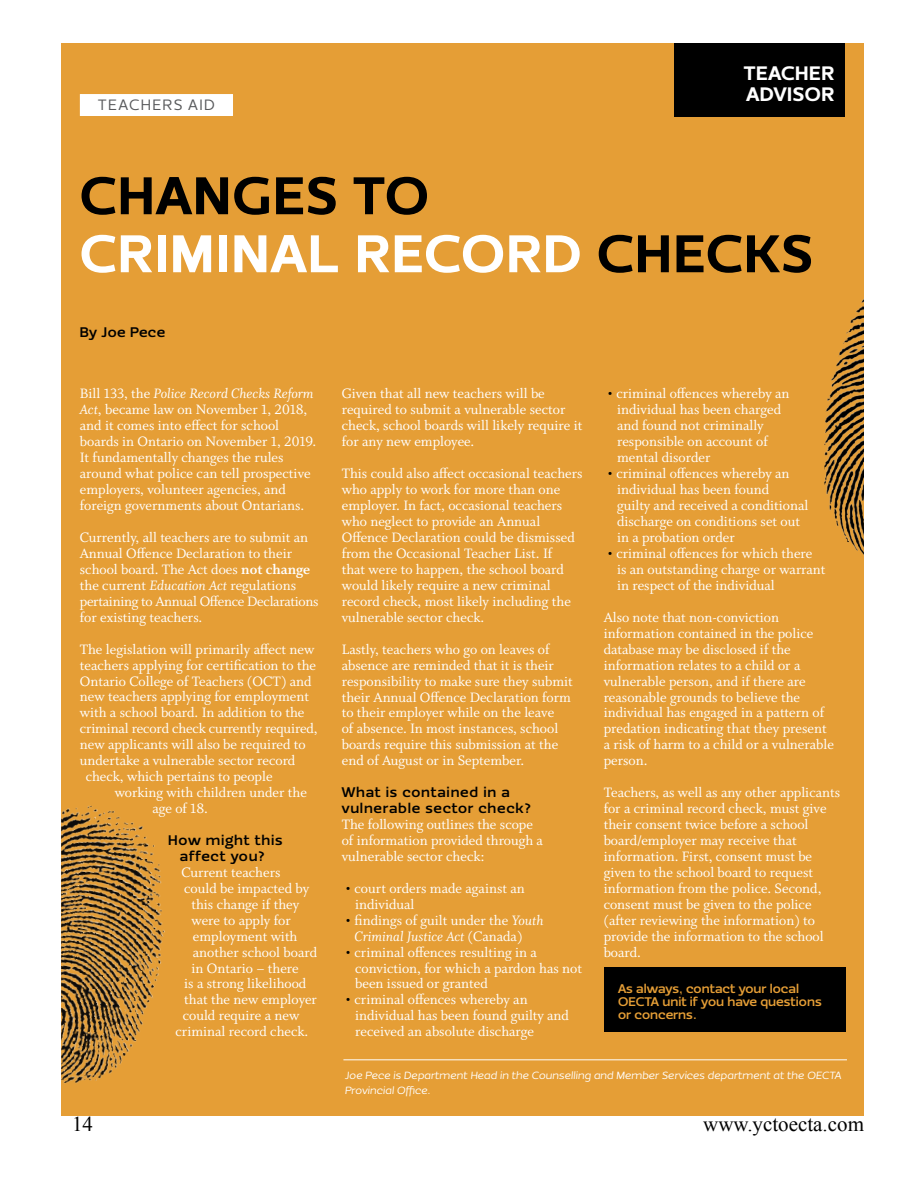
<style>
.page{position:relative;width:918px;height:1188px;background:#fff}
.page>*{position:absolute;margin:0;border:0;box-sizing:border-box;transform-origin:0 0}
.t1{font:900 55.05px/58.1px "Ezzo";letter-spacing:.03em;color:#000}
.t2{font:21px "Times New Roman";color:#000}
.t3{font:900 20.25px/20.2px "Ezzo";letter-spacing:.03em;color:#fff}
.t4{font:15.6px "Ezzo";letter-spacing:.08em;color:#58595b}
.t5{font:15.15px/15.9px "Whitman Roman LF";color:#fff}
.t6{font:15.15px "Whitman Italic Os F";color:#fff}
.t7{font:700 14.55px/15.9px "Ezzo";letter-spacing:.05em;color:#000;text-align:center}
.t8{font:700 14.55px "Ezzo";letter-spacing:.03em;color:#000}
.t9{font:700 13.05px/13px "Ezzo";color:#e59e36}
.t10{font:italic 10.8px/14.5px "Ezzo";color:#fff}
.s1{color:#fff}
.s2{font-family:"Whitman Roman LF"}
.s3{font-family:"Whitman Italic Os F"}
.s4{font-family:"Whitman Bold LF"}
.s5{color:#000}
</style>
<div class="page">
<div style="left:61px;top:43px;width:803px;height:1073px;background:#e59e36"></div>
<hr style="left:343px;top:1060px;width:504px;height:1px;background:#fff">
<div style="left:81px;top:95px;width:151px;height:20px;background:#fff"></div>
<div style="left:80px;top:94px;width:153px;height:22px;border:1px solid #fff"></div>
<div style="left:674px;top:43px;width:171px;height:74px;background:#000"></div>
<div style="left:604px;top:968px;width:241px;height:64px;background:#000"></div>
<img style="left:61px;top:805px;width:104px;height:279px">
<img style="left:824px;top:299px;width:40px;height:256px">
<p class="t4" style="left:98px;top:95px;width:119px">TEACHERS AID</p>
<h3 class="t3" style="left:744px;top:63px;width:92px">TEACHER<br>ADVISOR</h3>
<h1 class="t1" style="left:80px;top:167px;width:734px">CHANGES TO<br><span class="s1">CRIMINAL RECORD</span> CHECKS</h1>
<p class="t8" style="left:80px;top:322px;width:87px">By Joe Pece</p>
<p class="t6" style="left:80px;top:385px;width:235px"><span class="s2">Bill 133, the</span> Police Record Checks Reform</p>
<p class="t5" style="left:80px;top:402px;width:238px"><span class="s3">Act</span>, became law on November 1, 2018, and it comes into effect for school boards in Ontario on November 1, 2019.<br>It fundamentally changes the rules around what police can tell prospective employers, volunteer agencies, and foreign governments about Ontarians.</p>
<p class="t5" style="left:80px;top:530px;width:240px">Currently, all teachers are to submit an Annual Offence Declaration to their school board. The Act does <span class="s4">not change </span>the current <span class="s3">Education Act</span> regulations pertaining to Annual Offence Declarations for existing teachers.</p>
<p class="t5" style="left:80px;top:641px;width:236px">The legislation will primarily affect new</p>
<p class="t5" style="left:80px;top:657px;width:238px">teachers applying for certification to the</p>
<p class="t5" style="left:80px;top:673px;width:233px">Ontario College of Teachers (OCT) and</p>
<p class="t5" style="left:80px;top:689px;width:231px">new teachers applying for employment</p>
<p class="t5" style="left:80px;top:705px;width:226px">with a school board. In addition to the</p>
<p class="t5" style="left:80px;top:721px;width:239px">criminal record check currently required,</p>
<p class="t5" style="left:80px;top:737px;width:227px">new applicants will also be required to</p>
<p class="t5" style="left:80px;top:753px;width:217px">undertake a vulnerable sector record</p>
<p class="t5" style="left:86px;top:769px;width:188px">check, which pertains to people</p>
<p class="t5" style="left:115px;top:785px;width:194px">working with children under the</p>
<p class="t5" style="left:152px;top:801px;width:57px">age of 18.</p>
<p class="t7" style="left:168px;top:832px;width:116px">How might this affect you?</p>
<p class="t5" style="left:181px;top:865px;width:101px">Current teachers</p>
<p class="t5" style="left:184px;top:880px;width:127px">could be impacted by</p>
<p class="t5" style="left:191px;top:896px;width:109px">this change if they</p>
<p class="t5" style="left:191px;top:912px;width:101px">were to apply for</p>
<p class="t5" style="left:193px;top:928px;width:106px">employment with</p>
<p class="t5" style="left:193px;top:944px;width:126px">another school board</p>
<p class="t5" style="left:191px;top:960px;width:109px">in Ontario – there</p>
<p class="t5" style="left:184px;top:976px;width:124px">is a strong likelihood</p>
<p class="t5" style="left:184px;top:992px;width:134px">that the new employer</p>
<p class="t5" style="left:183px;top:1008px;width:118px">could require a new</p>
<p class="t5" style="left:176px;top:1024px;width:134px">criminal record check.</p>
<p class="t5" style="left:342px;top:386px;width:242px">Given that all new teachers will be required to submit a vulnerable sector check, school boards will likely require it for any new employee.</p>
<p class="t5" style="left:342px;top:466px;width:242px">This could also affect occasional teachers who apply to work for more than one employer. In fact, occasional teachers who neglect to provide an Annual Offence Declaration could be dismissed from the Occasional Teacher List. If<br>that were to happen, the school board would likely require a new criminal record check, most likely including the vulnerable sector check.</p>
<p class="t5" style="left:342px;top:641px;width:233px">Lastly, teachers who go on leaves of absence are reminded that it is their responsibility to make sure they submit their Annual Offence Declaration form to their employer while on the leave<br>of absence. In most instances, school boards require this submission at the end of August or in September.</p>
<p class="t7" style="left:342px;top:784px;width:191px;text-align:left">What is contained in a vulnerable sector check?</p>
<p class="t5" style="left:342px;top:817px;width:203px">The following outlines the scope of information provided through a vulnerable sector check:</p>
<p class="t5" style="left:355px;top:880px;width:171px;text-indent:-10px"><span class="s5">•</span> court orders made against an individual</p>
<p class="t5" style="left:345px;top:912px;width:200px"><span class="s5">•</span> findings of guilt under the <span class="s3">Youth</span></p>
<p class="t6" style="left:355px;top:928px;width:169px">Criminal Justice Act <span class="s2">(Canada)</span></p>
<p class="t5" style="left:355px;top:944px;width:228px;text-indent:-10px"><span class="s5">•</span> criminal offences resulting in a conviction, for which a pardon has not been issued or granted</p>
<p class="t5" style="left:355px;top:992px;width:215px;text-indent:-10px"><span class="s5">•</span> criminal offences whereby an individual has been found guilty and received an absolute discharge</p>
<p class="t5" style="left:617px;top:386px;width:174px;text-indent:-10px"><span class="s5">•</span> criminal offences whereby an individual has been charged and found not criminally responsible on account of mental disorder</p>
<p class="t5" style="left:617px;top:466px;width:193px;text-indent:-10px"><span class="s5">•</span> criminal offences whereby an individual has been found<br>guilty and received a conditional discharge on conditions set out in a probation order</p>
<p class="t5" style="left:617px;top:546px;width:210px;text-indent:-10px"><span class="s5">•</span> criminal offences for which there is an outstanding charge or warrant in respect of the individual</p>
<p class="t5" style="left:604px;top:609px;width:232px">Also note that non-conviction information contained in the police database may be disclosed if the information relates to a child or a vulnerable person, and if there are reasonable grounds to believe the individual has engaged in a pattern of predation indicating that they present a risk of harm to a child or a vulnerable person.</p>
<p class="t5" style="left:604px;top:785px;width:238px">Teachers, as well as any other applicants for a criminal record check, must give their consent twice before a school board/employer may receive that information. First, consent must be given to the school board to request information from the police. Second, consent must be given to the police (after reviewing the information) to provide the information to the school board.</p>
<p class="t9" style="left:618px;top:982px;width:205px">As always, contact your local<br>OECTA unit if you have questions or concerns.</p>
<p class="t10" style="left:345px;top:1068px;width:498px">Joe Pece is Department Head in the Counselling and Member Services department at the OECTA<br>Provincial Office.</p>
<h2 class="t2" style="left:72px;top:1109px;width:22px">14</h2>
<h2 class="t2" style="left:703px;top:1109px;width:162px">www.yctoecta.com</h2>
</div>
